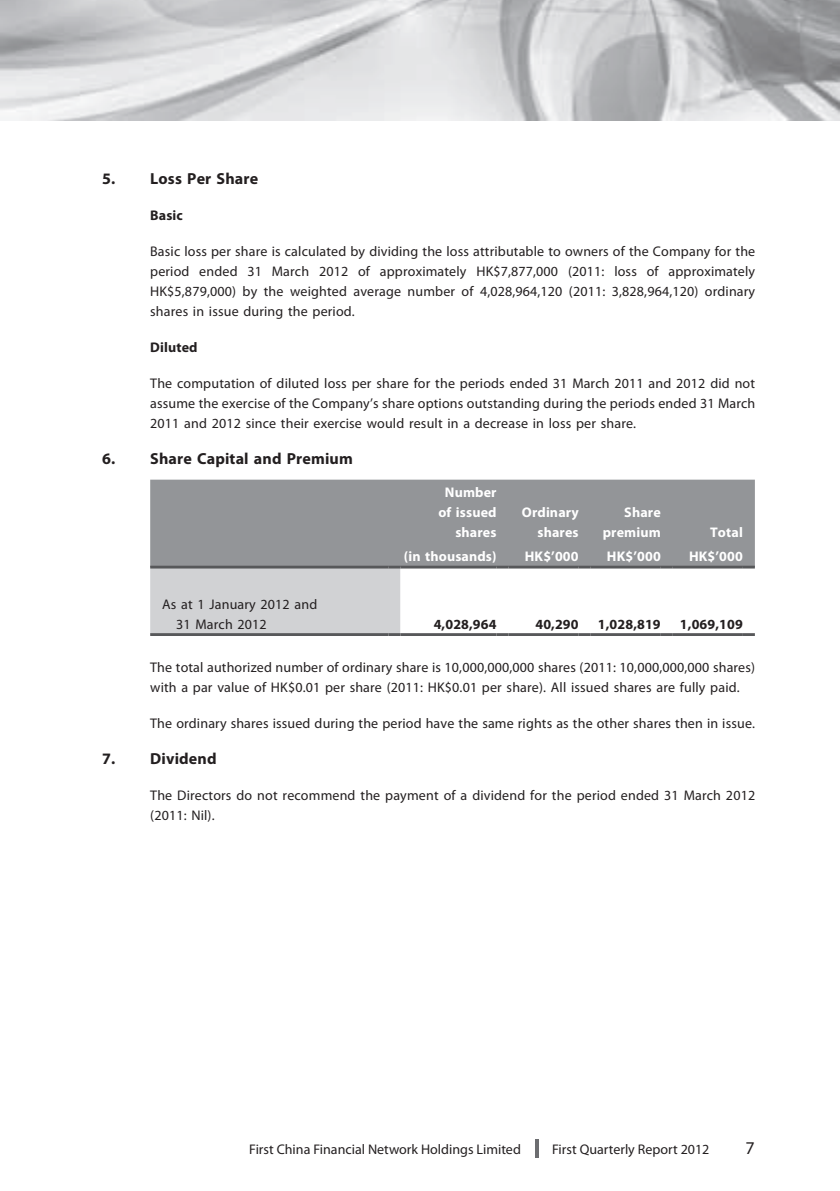
<style>
.page{position:relative;width:840px;height:1191px;background:#fff}
.page>*{position:absolute;margin:0;border:0;box-sizing:border-box;transform-origin:0 0}
.t1{font:18px "Myriad Pro";color:#231f20}
.t2{font:700 16px "Myriad Pro";letter-spacing:.01em;color:#231f20}
.t3{font:14px/20px "Myriad Pro";letter-spacing:.01em;color:#231f20}
.t4{font:700 14px/20px "Myriad Pro";letter-spacing:.01em;color:#fff;text-align:right}
.t5{font:700 14px "Myriad Pro";letter-spacing:.01em;color:#231f20}
</style>
<div class="page">
<img style="left:0;top:0;width:839px;height:120px">
<svg style="left:535px;top:1139px;width:3px;height:18px"></svg>
<div style="left:150px;top:479px;width:604px;height:86px;background:#939598"></div>
<svg style="left:150px;top:565px;width:604px;height:71px"></svg>
<p class="t2" style="left:102px;top:168px;width:157px">5. Loss Per Share</p>
<p class="t5" style="left:150px;top:206px;width:34px">Basic</p>
<p class="t3" style="left:150px;top:241px;width:606px;text-align:justify">Basic loss per share is calculated by dividing the loss attributable to owners of the Company for the period ended 31 March 2012 of approximately HK$7,877,000 (2011: loss of approximately HK$5,879,000) by the weighted average number of 4,028,964,120 (2011: 3,828,964,120) ordinary shares in issue during the period.</p>
<p class="t5" style="left:150px;top:338px;width:49px">Diluted</p>
<p class="t3" style="left:150px;top:373px;width:606px;text-align:justify">The computation of diluted loss per share for the periods ended 31 March 2011 and 2012 did not assume the exercise of the Company’s share options outstanding during the periods ended 31 March 2011 and 2012 since their exercise would result in a decrease in loss per share.</p>
<p class="t2" style="left:102px;top:448px;width:252px">6. Share Capital and Premium</p>
<p class="t4" style="left:438px;top:482px;width:60px">Number of issued shares</p>
<p class="t4" style="left:521px;top:502px;width:58px">Ordinary shares</p>
<p class="t4" style="left:602px;top:502px;width:60px">Share premium</p>
<p class="t4" style="left:709px;top:522px;width:34px">Total</p>
<p class="t4" style="left:403px;top:546px;width:94px">(in thousands)</p>
<p class="t4" style="left:524px;top:546px;width:55px">HK$’000</p>
<p class="t4" style="left:606px;top:546px;width:55px">HK$’000</p>
<p class="t4" style="left:688px;top:546px;width:55px">HK$’000</p>
<p class="t3" style="left:176px;top:593px;width:142px;text-indent:-14px">As at 1 January 2012 and<br>31 March 2012</p>
<p class="t5" style="left:433px;top:615px;width:64px">4,028,964</p>
<p class="t5" style="left:535px;top:615px;width:45px">40,290</p>
<p class="t5" style="left:597px;top:615px;width:64px">1,028,819</p>
<p class="t5" style="left:679px;top:615px;width:64px">1,069,109</p>
<p class="t3" style="left:150px;top:657px;width:606px">The total authorized number of ordinary share is 10,000,000,000 shares (2011: 10,000,000,000 shares) with a par value of HK$0.01 per share (2011: HK$0.01 per share). All issued shares are fully paid.</p>
<p class="t3" style="left:150px;top:713px;width:606px">The ordinary shares issued during the period have the same rights as the other shares then in issue.</p>
<p class="t2" style="left:102px;top:748px;width:116px">7. Dividend</p>
<p class="t3" style="left:150px;top:785px;width:606px">The Directors do not recommend the payment of a dividend for the period ended 31 March 2012 (2011: Nil).</p>
<p class="t3" style="left:249px;top:1139px;width:273px">First China Financial Network Holdings Limited</p>
<p class="t3" style="left:552px;top:1139px;width:159px">First Quarterly Report 2012</p>
<p class="t1" style="left:745px;top:1136px;width:11px">7</p>
</div>
